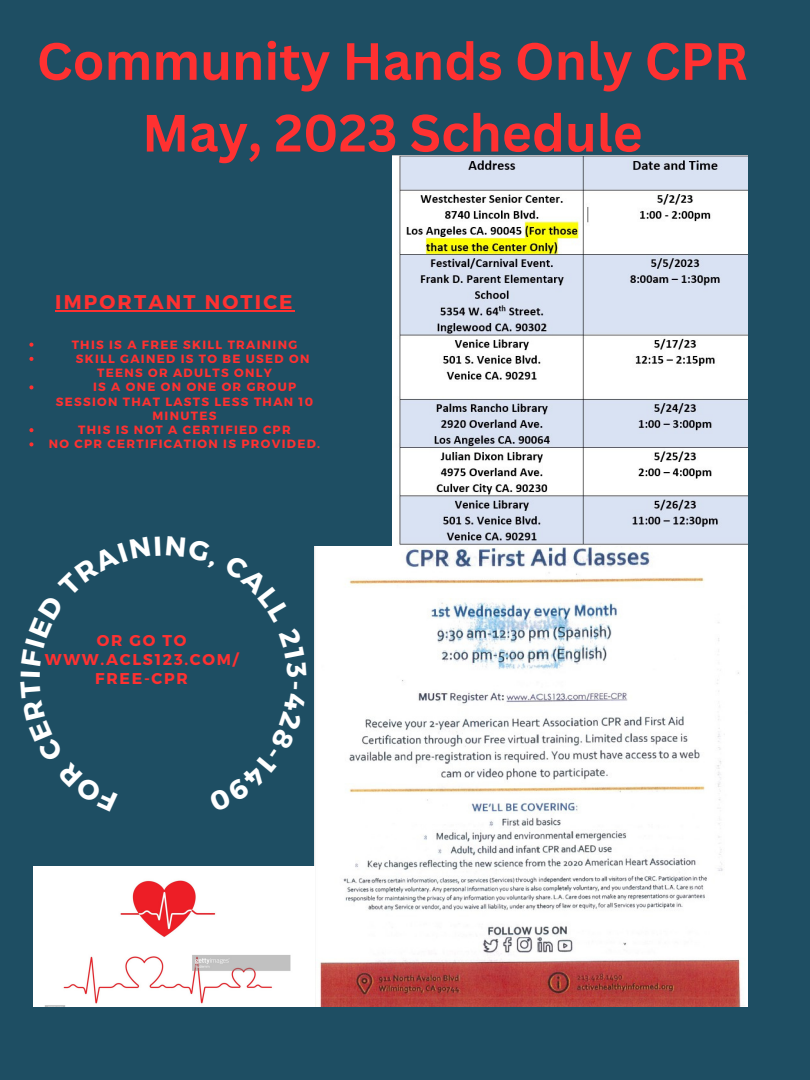
<style>
.page{position:relative;width:810px;height:1080px;background:#1e4e63}
.page>*{position:absolute;margin:0;border:0;box-sizing:border-box;transform-origin:0 0}
.t1{font:700 51.25px/71.8px "Canva Sans";color:#ff3131;text-align:center}
.t2{font:700 19.81px "Montserrat";letter-spacing:.11em;color:#ff3131}
.t3{font:700 15.62px/18.9px "Montserrat";letter-spacing:.11em;color:#ff3131;text-align:center}
.t4{font:700 11.94px "Montserrat";letter-spacing:.11em;color:#ff3131}
</style>
<div class="page">
<img style="left:392px;top:156px;width:356px;height:391px">
<img style="left:315px;top:547px;width:433px;height:459px">
<img style="left:34px;top:867px;width:281px;height:139px">
<svg style="left:29px;top:343px;width:4px;height:4px"></svg>
<svg style="left:29px;top:357px;width:4px;height:4px"></svg>
<svg style="left:29px;top:385px;width:4px;height:4px"></svg>
<svg style="left:29px;top:428px;width:4px;height:4px"></svg>
<svg style="left:29px;top:442px;width:4px;height:4px"></svg>
<hr style="left:55px;top:310px;width:240px;height:2px;background:#ff3131">
<h1 class="t1" style="left:37px;top:24px;width:713px">Community Hands Only CPR<br>May, 2023 Schedule</h1>
<h2 class="t2" style="left:55px;top:289px;width:239px">IMPORTANT NOTICE</h2>
<p class="t4" style="left:72px;top:337px;width:227px">THIS IS A FREE SKILL TRAINING</p>
<p class="t4" style="left:76px;top:351px;width:235px">SKILL GAINED IS TO BE USED ON</p>
<p class="t4" style="left:97px;top:365px;width:176px">TEENS OR ADULTS ONLY</p>
<p class="t4" style="left:93px;top:379px;width:205px">IS A ONE ON ONE OR GROUP</p>
<p class="t4" style="left:56px;top:394px;width:259px">SESSION THAT LASTS LESS THAN 10</p>
<p class="t4" style="left:152px;top:408px;width:66px">MINUTES</p>
<p class="t4" style="left:78px;top:422px;width:214px">THIS IS NOT A CERTIFIED CPR</p>
<p class="t4" style="left:49px;top:436px;width:273px">NO CPR CERTIFICATION IS PROVIDED.</p>
<h3 class="t3" style="left:45px;top:630px;width:195px">OR GO TO<br>WWW.ACLS123.COM/<br>FREE-CPR</h3>
</div>
